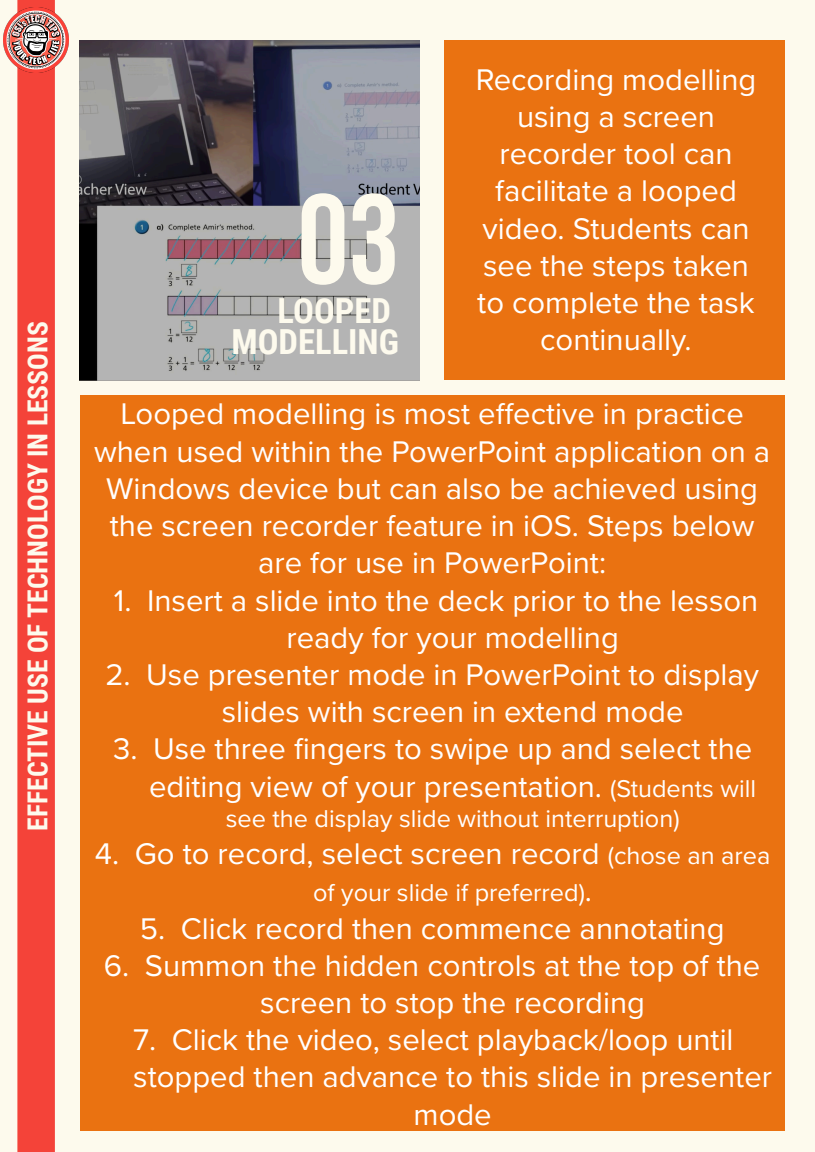
<style>
.page{position:relative;width:815px;height:1152px;background:#fff}
.page>*{position:absolute;margin:0;border:0;box-sizing:border-box;transform-origin:0 0}
.t1{font:700 128px "Bebas Neue";color:#fdfaed}
.t2{font:700 34.4px/30.8px "Roboto Condensed";color:#fdfaed;text-align:right}
.t3{font:31.2px/37.2px "Proxima Nova";color:#fff}
.t4{font:700 27.6px "Roboto Condensed";color:#fdfaed}
.t5{font:25.2px "Proxima Nova";color:#fff}
.s1{font-size:25.2px}
.s2{font-size:31.2px}
</style>
<div class="page">
<div style="left:0;top:0;width:814px;height:1152px;background:#fdfaed"></div>
<img style="left:79px;top:40px;width:341px;height:341px">
<div style="left:17px;top:0;width:38px;height:1152px;background:#f44339"></div>
<div style="left:444px;top:40px;width:340px;height:340px;background:#ea7211"></div>
<img style="left:4px;top:8px;width:65px;height:65px">
<div style="left:80px;top:396px;width:704px;height:735px;background:#ea7211"></div>
<p class="t4" style="left:18px;top:831px;width:511px;rotate:-90deg">EFFECTIVE USE OF TECHNOLOGY IN LESSONS</p>
<h1 class="t1" style="left:297px;top:169px;width:103px">03</h1>
<p class="t2" style="left:231px;top:294px;width:169px">LOOPED<br>MODELLING</p>
<p class="t3" style="left:475px;top:59px;width:282px;text-align:center">Recording modelling using a screen recorder tool can facilitate a looped video. Students can see the steps taken to complete the task continually.</p>
<p class="t3" style="left:94px;top:394px;width:677px;text-align:center">Looped modelling is most effective in practice when used within the PowerPoint application on a Windows device but can also be achieved using the screen recorder feature in iOS. Steps below are for use in PowerPoint:</p>
<p class="t3" style="left:286px;top:580px;width:473px;text-indent:-172px">1. Insert a slide into the deck prior to the lesson ready for your modelling</p>
<p class="t3" style="left:222px;top:655px;width:538px;text-indent:-116px">2. Use presenter mode in PowerPoint to display slides with screen in extend mode</p>
<p class="t3" style="left:113px;top:729px;width:644px;text-align:right">3. Use three fingers to swipe up and select the editing view of your presentation. <span class="s1">(Students will</span></p>
<p class="t5" style="left:225px;top:800px;width:455px">see the display slide without interruption)</p>
<p class="t3" style="left:95px;top:834px;width:676px">4. Go to record, select screen record <span class="s1">(chose an area</span></p>
<p class="t5" style="left:313px;top:874px;width:280px">of your slide if preferred)<span class="s2">.</span></p>
<p class="t3" style="left:140px;top:908px;width:586px">5. Click record then commence annotating</p>
<p class="t3" style="left:260px;top:945px;width:501px;text-indent:-156px">6. Summon the hidden controls at the top of the screen to stop the recording</p>
<p class="t3" style="left:133px;top:1020px;width:601px">7. Click the video, select playback/loop until</p>
<p class="t3" style="left:133px;top:1057px;width:640px">stopped then advance to this slide in presenter</p>
<p class="t3" style="left:413px;top:1094px;width:80px">mode</p>
</div>
